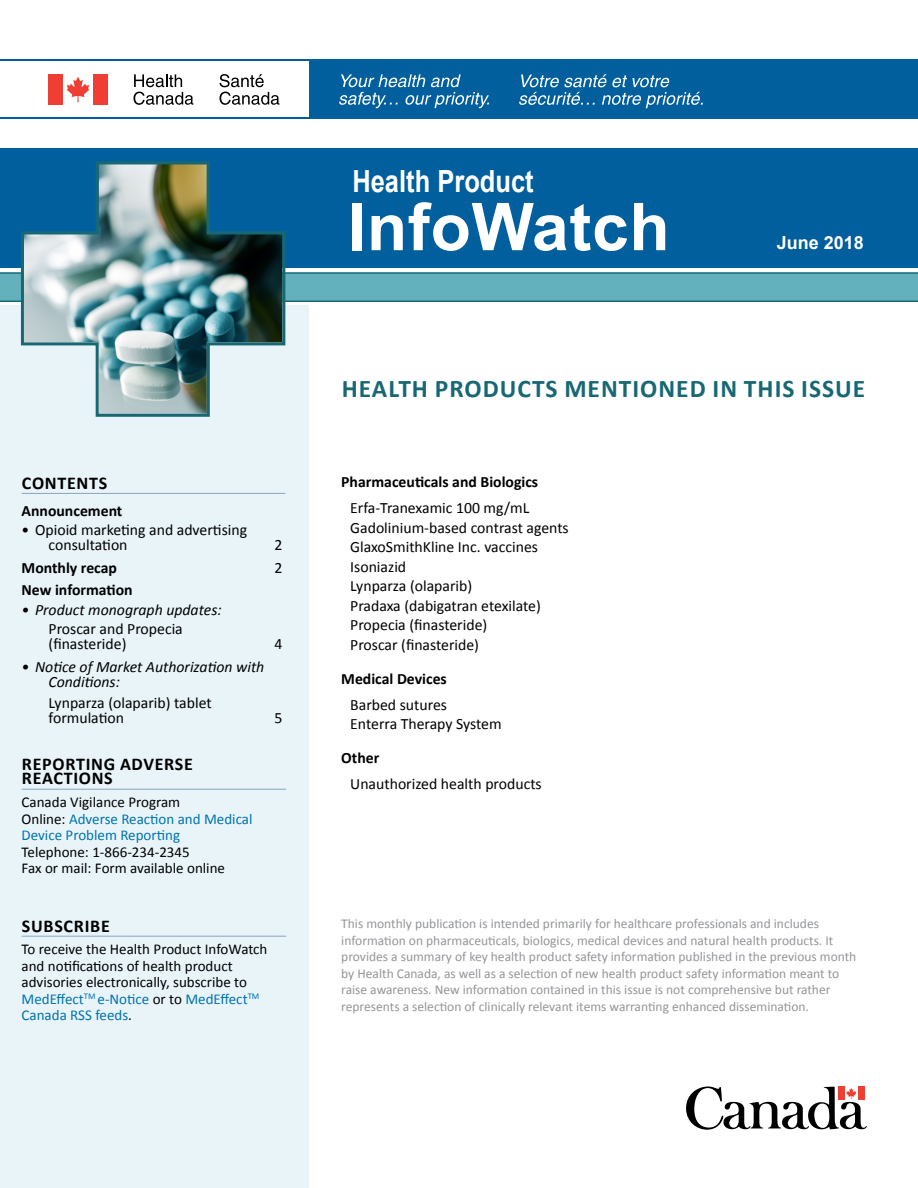
<style>
.page{position:relative;width:918px;height:1188px;background:#fff}
.page>*{position:absolute;margin:0;border:0;box-sizing:border-box;transform-origin:0 0}
.t1{font:700 66px "Arial";letter-spacing:.01em;color:#fff}
.t2{font:700 30.6px "Arial";color:#fff;scale:.83 1}
.t3{font:700 25.5px "Calibri";letter-spacing:.04em;color:#186874}
.t4{font:700 18px/15px "Calibri";letter-spacing:.04em;color:#000}
.t5{font:700 18px "Arial";color:#fff}
.t6{font:15.75px/19.5px "Calibri";color:#000}
.t7{font:700 15.75px "Calibri";color:#000}
.t8{font:italic 15.75px/15px "Calibri";color:#000}
.t9{font:15px/16.5px "Calibri";color:#000}
.t10{font:15px/16.5px "Calibri";color:#0073ae}
.t11{font:13.5px/16.5px "Calibri";color:#939598}
.s1{color:#000}
.s2{color:#0073ae}
</style>
<div class="page">
<hr style="left:0;top:60px;width:310px;height:1px;background:#005f9c">
<hr style="left:0;top:118px;width:310px;height:1px;background:#005f9c">
<div style="left:309px;top:60px;width:609px;height:59px;background:#005f9c"></div>
<div style="left:48px;top:74px;width:15px;height:30px;background:#ef3e33"></div>
<svg style="left:67px;top:77px;width:22px;height:25px"></svg>
<div style="left:93px;top:74px;width:15px;height:30px;background:#ef3e33"></div>
<svg style="left:133px;top:74px;width:61px;height:31px"></svg>
<svg style="left:220px;top:74px;width:60px;height:31px"></svg>
<svg style="left:686px;top:1086px;width:181px;height:44px"></svg>
<svg style="left:339px;top:74px;width:150px;height:34px"></svg>
<svg style="left:519px;top:74px;width:184px;height:34px"></svg>
<div style="left:0;top:306px;width:308px;height:882px;background:#e9f4f9"></div>
<div style="left:0;top:148px;width:918px;height:120px;background:#005f9c"></div>
<svg style="left:0;top:272px;width:918px;height:30px;background:#5caab6"></svg>
<img style="left:19px;top:161px;width:268px;height:256px">
<hr style="left:22px;top:789px;width:264px;height:1px;background:#87a5c1">
<hr style="left:22px;top:493px;width:263px;height:1px;background:#87a5c1">
<hr style="left:22px;top:936px;width:264px;height:1px;background:#87a5c1">
<h3 class="t4" style="left:22px;top:475px;width:87px">CONTENTS</h3>
<p class="t7" style="left:22px;top:500px;width:102px">Announcement</p>
<p class="t6" style="left:49px;top:523px;width:200px;line-height:15px;text-indent:-27px">• Opioid marketing and advertising consultation</p>
<p class="t6" style="left:275px;top:535px;width:9px">2</p>
<p class="t7" style="left:22px;top:557px;width:97px">Monthly recap</p>
<p class="t6" style="left:275px;top:558px;width:9px">2</p>
<p class="t7" style="left:22px;top:580px;width:113px">New information</p>
<p class="t8" style="left:22px;top:601px;width:202px">• Product monograph updates:</p>
<p class="t6" style="left:49px;top:622px;width:136px;line-height:15px">Proscar and Propecia (finasteride)</p>
<p class="t6" style="left:275px;top:634px;width:9px">4</p>
<p class="t8" style="left:49px;top:658px;width:217px;text-indent:-27px">• Notice of Market Authorization with<br>Conditions:</p>
<p class="t6" style="left:49px;top:695px;width:165px;line-height:15px">Lynparza (olaparib) tablet formulation</p>
<p class="t6" style="left:275px;top:708px;width:9px">5</p>
<h3 class="t4" style="left:22px;top:756px;width:172px">REPORTING ADVERSE<br>REACTIONS</h3>
<p class="t10" style="left:22px;top:794px;width:232px"><span class="s1">Canada Vigilance Program<br>Online:</span> Adverse Reaction and Medical<br>Device Problem Reporting</p>
<p class="t9" style="left:22px;top:843px;width:205px">Telephone: 1-866-234-2345<br>Fax or mail: Form available online</p>
<h3 class="t4" style="left:22px;top:918px;width:89px">SUBSCRIBE</h3>
<p class="t9" style="left:22px;top:941px;width:247px">To receive the Health Product InfoWatch and notifications of health product advisories electronically, subscribe to <span class="s2">MedEffect</span><sup>TM</sup> <span class="s2">e-Notice</span> or to <span class="s2">MedEffect</span><sup>TM </sup><span class="s2">Canada RSS feeds</span>.</p>
<h2 class="t2" style="left:352px;top:161px;width:220px">Health Product</h2>
<h1 class="t1" style="left:348px;top:183px;width:323px">InfoWatch</h1>
<h3 class="t5" style="left:777px;top:231px;width:89px">June 2018</h3>
<h3 class="t3" style="left:342px;top:372px;width:525px">HEALTH PRODUCTS MENTIONED IN THIS ISSUE</h3>
<p class="t7" style="left:341px;top:472px;width:198px">Pharmaceuticals and Biologics</p>
<p class="t6" style="left:350px;top:498px;width:220px">Erfa-Tranexamic 100 mg/mL<br>Gadolinium-based contrast agents<br>GlaxoSmithKline Inc. vaccines<br>Isoniazid<br>Lynparza (olaparib)<br>Pradaxa (dabigatran etexilate)<br>Propecia (finasteride)<br>Proscar (finasteride)</p>
<p class="t7" style="left:341px;top:668px;width:107px">Medical Devices</p>
<p class="t6" style="left:350px;top:695px;width:153px">Barbed sutures<br>Enterra Therapy System</p>
<p class="t7" style="left:341px;top:748px;width:40px">Other</p>
<p class="t6" style="left:350px;top:774px;width:193px">Unauthorized health products</p>
<p class="t11" style="left:341px;top:915px;width:517px">This monthly publication is intended primarily for healthcare professionals and includes information on pharmaceuticals, biologics, medical devices and natural health products. It provides a summary of key health product safety information published in the previous month by Health Canada, as well as a selection of new health product safety information meant to raise awareness. New information contained in this issue is not comprehensive but rather represents a selection of clinically relevant items warranting enhanced dissemination.</p>
</div>
